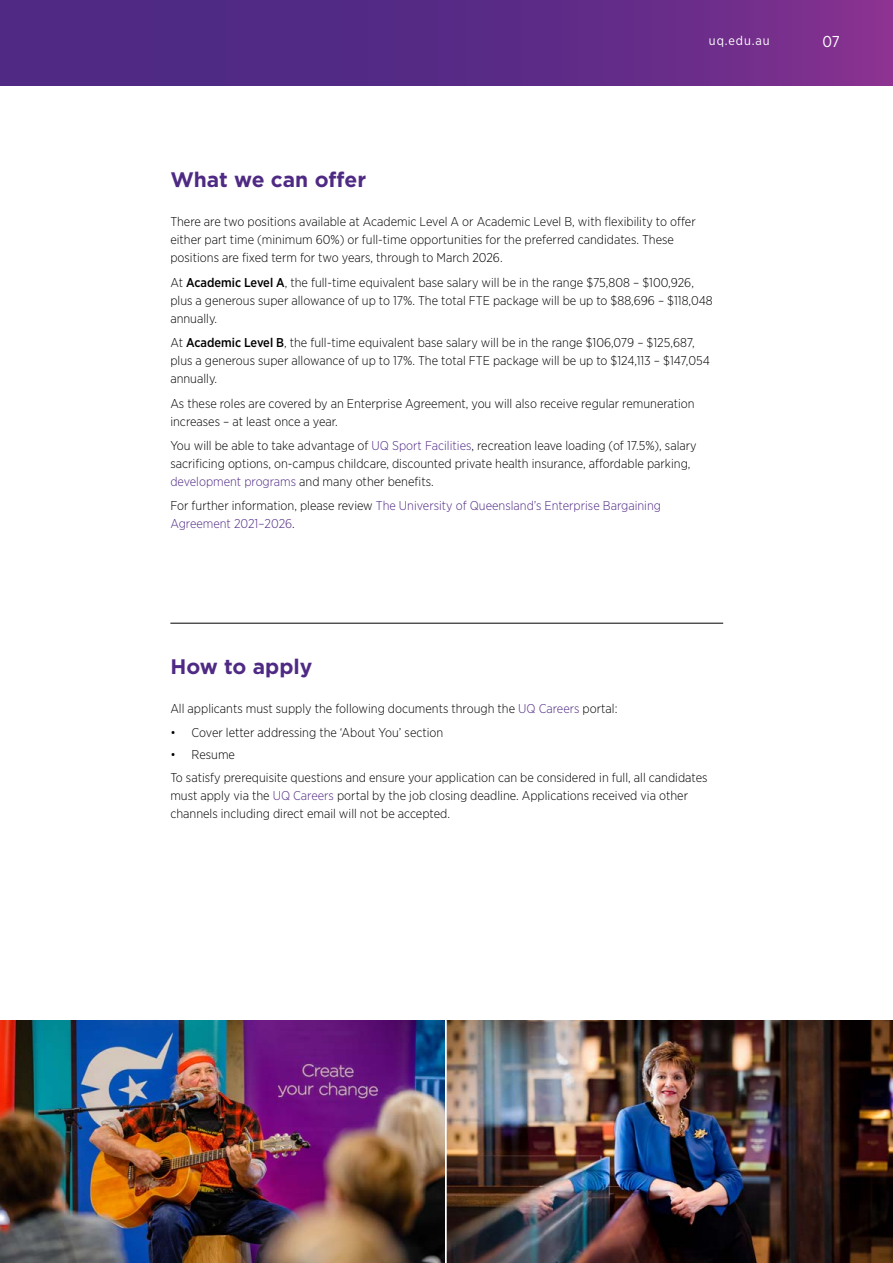
<style>
.page{position:relative;width:893px;height:1263px;background:#fff}
.page>*{position:absolute;margin:0;border:0;box-sizing:border-box;transform-origin:0 0}
.t1{font:700 21px "Gotham";color:#4f2a84}
.t2{font:15.75px "Gotham Narrow";color:#fff}
.t3{font:300 12.75px/18px "Gotham Narrow";color:#000}
.t4{font:300 12.75px/18px "Gotham Narrow";color:#4f2a84}
.t5{font:12.75px "Gotham Narrow";letter-spacing:.07em;color:#fff}
.s1{font-weight:500}
.s2{color:#4f2a84}
.s3{color:#000}
</style>
<div class="page">
<svg style="left:0;top:0;width:893px;height:85px;background:#5e2b87"></svg>
<hr style="left:170px;top:623px;width:553px;height:1px;background:#000">
<img style="left:0;top:1020px;width:445px;height:243px">
<img style="left:446px;top:1020px;width:447px;height:243px">
<p class="t5" style="left:709px;top:33px;width:62px">uq.edu.au</p>
<p class="t2" style="left:823px;top:32px;width:19px">07</p>
<h1 class="t1" style="left:170px;top:166px;width:197px">What we can offer</h1>
<p class="t3" style="left:170px;top:213px;width:527px">There are two positions available at Academic Level A or Academic Level B, with flexibility to offer either part time (minimum 60%) or full-time opportunities for the preferred candidates. These positions are fixed term for two years, through to March 2026.</p>
<p class="t3" style="left:170px;top:273px;width:544px">At <span class="s1">Academic Level A</span>, the full-time equivalent base salary will be in the range $75,808 – $100,926, plus a generous super allowance of up to 17%. The total FTE package will be up to $88,696 – $118,048 annually.</p>
<p class="t3" style="left:170px;top:333px;width:541px">At <span class="s1">Academic Level B</span>, the full-time equivalent base salary will be in the range $106,079 – $125,687, plus a generous super allowance of up to 17%. The total FTE package will be up to $124,113 – $147,054 annually.</p>
<p class="t3" style="left:170px;top:394px;width:526px">As these roles are covered by an Enterprise Agreement, you will also receive regular remuneration increases – at least once a year.</p>
<p class="t3" style="left:170px;top:436px;width:528px">You will be able to take advantage of <span class="s2">UQ Sport Facilities</span>, recreation leave loading (of 17.5%), salary sacrificing options, on-campus childcare, discounted private health insurance, affordable parking, <span class="s2">development programs</span> and many other benefits.</p>
<p class="t4" style="left:170px;top:496px;width:492px"><span class="s3">For further information, please review</span> The University of Queensland’s Enterprise Bargaining<br>Agreement 2021–2026<span class="s3">.</span></p>
<h1 class="t1" style="left:170px;top:652px;width:144px">How to apply</h1>
<p class="t3" style="left:170px;top:699px;width:449px">All applicants must supply the following documents through the <span class="s2">UQ Careers</span> portal:</p>
<p class="t3" style="left:170px;top:723px;width:275px">• Cover letter addressing the ‘About You’ section</p>
<p class="t3" style="left:170px;top:743px;width:539px;line-height:22.2px">• Resume<br>To satisfy prerequisite questions and ensure your application can be considered in full, all candidates</p>
<p class="t3" style="left:170px;top:786px;width:519px">must apply via the <span class="s2">UQ Careers</span> portal by the job closing deadline. Applications received via other channels including direct email will not be accepted.</p>
</div>
